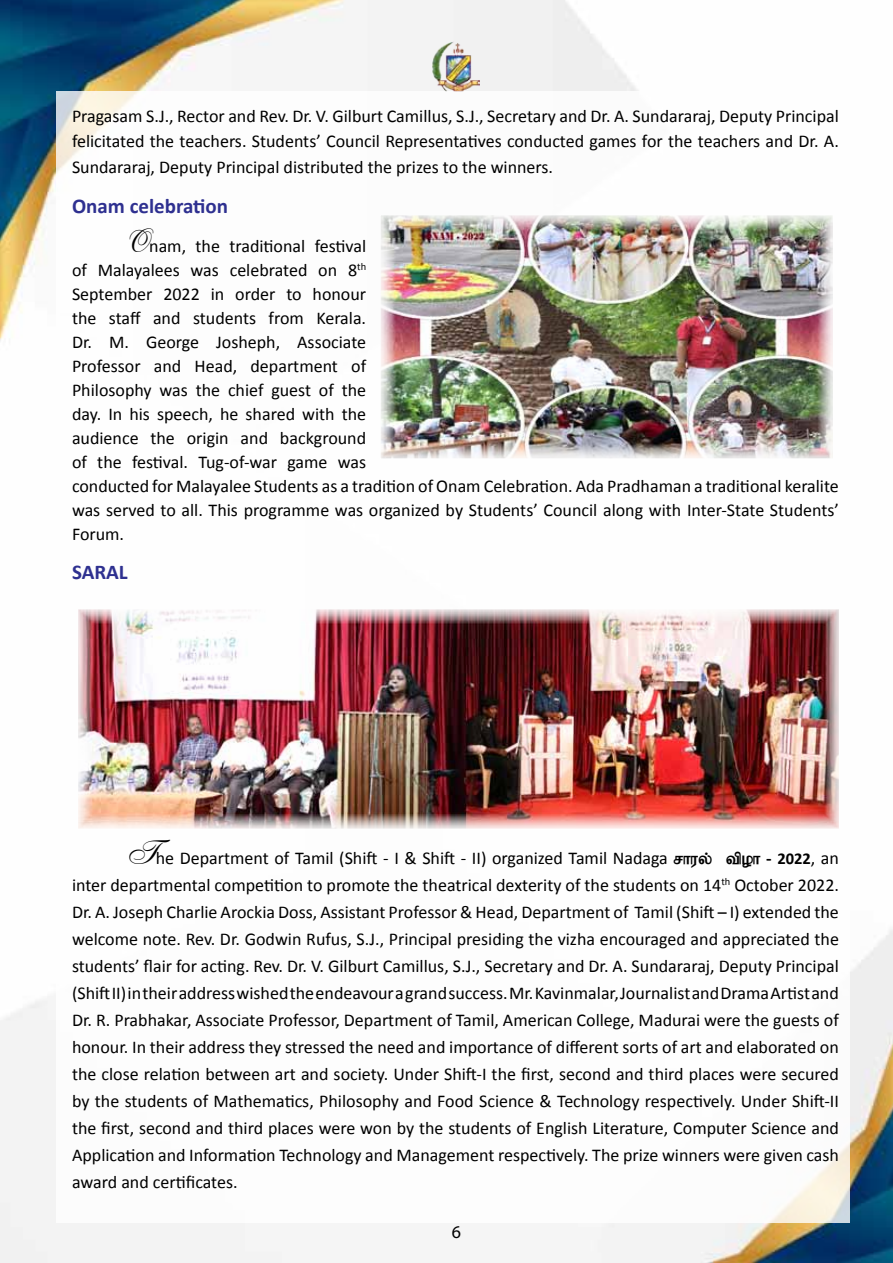
<style>
.page{position:relative;width:893px;height:1263px;background:#fff}
.page>*{position:absolute;margin:0;border:0;box-sizing:border-box;transform-origin:0 0}
.t1{font:700 21px "Calibri";color:#2e3090}
.t2{font:18px/24px "Calibri";color:#000;text-align:justify}
.t3{font:18px "Myriad Pro";color:#000}
.s1{font-family:"Shelley Allegro BT";font-size:33px}
.s2{font-family:"Baamini Bold Plain"}
.s3{font-weight:700}
.s4{font-weight:700;font-size:16.5px}
</style>
<div class="page">
<img style="left:0;top:0;width:893px;height:1263px">
<img style="left:433px;top:41px;width:47px;height:51px">
<div style="left:57px;top:92px;width:793px;height:1131px;background:#fff"></div>
<img style="left:382px;top:216px;width:450px;height:241px">
<div style="left:375px;top:209px;width:464px;height:255px;border:6px solid #fff"></div>
<img style="left:79px;top:610px;width:759px;height:218px">
<div style="left:72px;top:603px;width:773px;height:232px;border:6px solid #fff"></div>
<p class="t2" style="left:72px;top:102px;width:768px;line-height:25.5px">Pragasam S.J., Rector and Rev. Dr. V. Gilburt Camillus, S.J., Secretary and Dr. A. Sundararaj, Deputy Principal felicitated the teachers. Students’ Council Representatives conducted games for the teachers and Dr. A.<br>Sundararaj, Deputy Principal distributed the prizes to the winners.</p>
<p class="t1" style="left:72px;top:193px;width:158px">Onam celebration</p>
<p class="t2" style="left:72px;top:233px;width:768px;text-align:left;text-indent:54px"><span class="s1">O</span>nam, the traditional festival<br>of Malayalees was celebrated on 8<sup>th<br></sup>September 2022 in order to honour<br>the staff and students from Kerala.<br>Dr. M. George Josheph, Associate<br>Professor and Head, department of<br>Philosophy was the chief guest of the<br>day. In his speech, he shared with the<br>audience the origin and background<br>of the festival. Tug-of-war game was<br>conducted for Malayalee Students as a tradition of Onam Celebration. Ada Pradhaman a traditional keralite was served to all. This programme was organized by Students’ Council along with Inter-State Students’ Forum.</p>
<p class="t1" style="left:72px;top:559px;width:57px">SARAL</p>
<p class="t2" style="left:72px;top:844px;width:768px;line-height:27px;text-indent:54px"><span class="s1">T</span>he Department of Tamil (Shift - I &amp; Shift - II) organized Tamil Nadaga <span class="s2">RHUY; TPOH</span> <span class="s3">-</span> <span class="s4">2022</span>, an inter departmental competition to promote the theatrical dexterity of the students on 14<sup>th</sup> October 2022.<br>Dr. A. Joseph Charlie Arockia Doss, Assistant Professor &amp; Head, Department of Tamil (Shift – I) extended the welcome note. Rev. Dr. Godwin Rufus, S.J., Principal presiding the vizha encouraged and appreciated the students’ flair for acting. Rev. Dr. V. Gilburt Camillus, S.J., Secretary and Dr. A. Sundararaj, Deputy Principal (Shift II) in their address wished the endeavour a grand success. Mr. Kavinmalar, Journalist and Drama Artist and Dr. R. Prabhakar, Associate Professor, Department of Tamil, American College, Madurai were the guests of honour. In their address they stressed the need and importance of different sorts of art and elaborated on the close relation between art and society. Under Shift-I the first, second and third places were secured by the students of Mathematics, Philosophy and Food Science &amp; Technology respectively. Under Shift-II the first, second and third places were won by the students of English Literature, Computer Science and Application and Information Technology and Management respectively. The prize winners were given cash award and certificates.</p>
<p class="t3" style="left:452px;top:1222px;width:11px">6</p>
</div>
